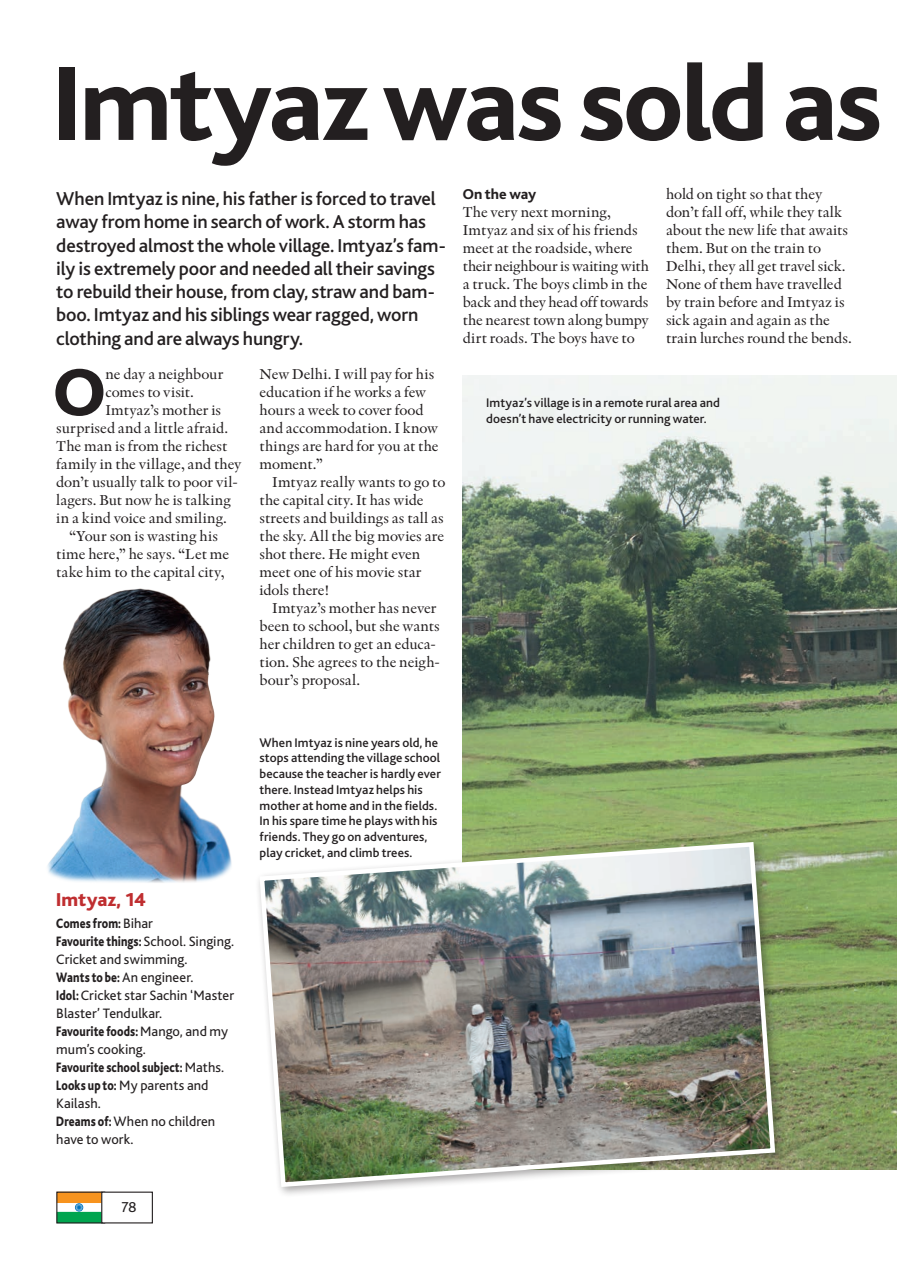
<style>
.page{position:relative;width:897px;height:1262px;background:#fff}
.page>*{position:absolute;margin:0;border:0;box-sizing:border-box;transform-origin:0 0}
.t1{font:800 109.5px "Bliss";letter-spacing:-.025em;color:#231f20}
.t2{font:800 69.9px "Bliss";color:#231f20}
.t3{font:500 19.5px/23.2px "Bliss";letter-spacing:-.005em;color:#231f20}
.t4{font:800 19.5px "Bliss";color:#bf2e30}
.t5{font:15px/18px "Indigo";letter-spacing:-.005em;color:#231f20}
.t6{font:800 15px "Bliss";letter-spacing:.005em;color:#231f20}
.t7{font:15px "Bliss";color:#231f20}
.t8{font:14.25px/18px "Bliss";letter-spacing:.005em;color:#231f20}
.t9{font:500 13.05px/15.8px "Bliss";letter-spacing:.005em;color:#231f20}
.s1{font-weight:800}
</style>
<div class="page">
<div style="left:57px;top:1192px;width:44px;height:10px;background:#f7931d"></div>
<div style="left:57px;top:1192px;width:44px;height:11px;border:1px solid #f7931d"></div>
<div style="left:57px;top:1212px;width:44px;height:11px;background:#00a54f"></div>
<svg style="left:75px;top:1203px;width:8px;height:9px"></svg>
<svg style="left:76px;top:1204px;width:7px;height:7px"></svg>
<div style="left:56px;top:1192px;width:49px;height:31px;border:1px solid #231f20"></div>
<div style="left:102px;top:1192px;width:50px;height:31px;background:#fff"></div>
<div style="left:101px;top:1192px;width:52px;height:31px;border:1px solid #231f20"></div>
<img style="left:462px;top:375px;width:434px;height:794px">
<div style="left:255px;top:837px;width:530px;height:360px;background:#231f20;opacity:.4"></div>
<img style="left:257px;top:840px;width:520px;height:349px">
<img style="left:47px;top:588px;width:185px;height:295px">
<h1 class="t1" style="left:53px;top:47px;width:830px">Imtyaz was sold as</h1>
<p class="t3" style="left:56px;top:187px;width:391px">When Imtyaz is nine, his father is forced to travel away from home in search of work. A storm has destroyed almost the whole village. Imtyaz’s fam&shy;ily is extremely poor and needed all their savings to rebuild their house, from clay, straw and bam&shy;boo. Imtyaz and his siblings wear ragged, worn clothing and are always hungry.</p>
<h2 class="t2" style="left:53px;top:356px;width:54px">O</h2>
<p class="t5" style="left:105px;top:365px;width:119px">ne day a neighbour</p>
<p class="t5" style="left:105px;top:383px;width:90px">comes to visit.</p>
<p class="t5" style="left:105px;top:401px;width:117px">Imtyaz’s mother is</p>
<p class="t5" style="left:56px;top:419px;width:173px">surprised and a little afraid.</p>
<p class="t5" style="left:56px;top:437px;width:173px">The man is from the richest</p>
<p class="t5" style="left:56px;top:455px;width:187px">family in the village, and they</p>
<p class="t5" style="left:56px;top:473px;width:183px">don’t usually talk to poor vil-</p>
<p class="t5" style="left:56px;top:491px;width:176px">lagers. But now he is talking</p>
<p class="t5" style="left:56px;top:509px;width:172px">in a kind voice and smiling.</p>
<p class="t5" style="left:69px;top:527px;width:150px">“Your son is wasting his</p>
<p class="t5" style="left:56px;top:545px;width:174px">time here,” he says. “Let me</p>
<p class="t5" style="left:56px;top:563px;width:170px">take him to the capital city,</p>
<p class="t5" style="left:259px;top:365px;width:181px">New Delhi. I will pay for his education if he works a few hours a week to cover food and accommodation. I know things are hard for you at the moment.”</p>
<p class="t5" style="left:259px;top:473px;width:187px;text-indent:13px">Imtyaz really wants to go to the capital city. It has wide streets and buildings as tall as the sky. All the big movies are shot there. He might even meet one of his movie star idols there!</p>
<p class="t5" style="left:259px;top:599px;width:182px;text-indent:13px">Imtyaz’s mother has never been to school, but she wants her children to get an educa&shy;tion. She agrees to the neigh&shy;bour’s proposal.</p>
<p class="t6" style="left:462px;top:187px;width:75px">On the way</p>
<p class="t5" style="left:462px;top:203px;width:188px">The very next morning,<br>Imtyaz and six of his friends meet at the roadside, where their neighbour is waiting with a truck. The boys climb in the back and they head off towards the nearest town along bumpy dirt roads. The boys have to</p>
<p class="t5" style="left:665px;top:185px;width:187px">hold on tight so that they don’t fall off, while they talk about the new life that awaits them. But on the train to<br>Delhi, they all get travel sick.<br>None of them have travelled by train before and Imtyaz is sick again and again as the train lurches round the bends.</p>
<p class="t9" style="left:486px;top:395px;width:235px">Imtyaz’s village is in a remote rural area and doesn’t have electricity or running water.</p>
<h3 class="t4" style="left:56px;top:890px;width:91px">Imtyaz, 14</h3>
<p class="t8" style="left:56px;top:915px;width:179px"><span class="s1">Comes from:</span> Bihar<br><span class="s1">Favourite things:</span> School. Singing.<br>Cricket and swimming.<br><span class="s1">Wants to be:</span> An engineer.<br><span class="s1">Idol:</span> Cricket star Sachin ‘Master<br>Blaster’ Tendulkar.<br><span class="s1">Favourite foods:</span> Mango, and my mum’s cooking.<br><span class="s1">Favourite school subject:</span> Maths.<br><span class="s1">Looks up to:</span> My parents and<br>Kailash.<br><span class="s1">Dreams of:</span> When no children have to work.</p>
<p class="t9" style="left:259px;top:735px;width:183px">When Imtyaz is nine years old, he stops attending the village school because the teacher is hardly ever there. Instead Imtyaz helps his mother at home and in the fields.<br>In his spare time he plays with his friends. They go on adventures, play cricket, and climb trees.</p>
<p class="t7" style="left:121px;top:1199px;width:17px">78</p>
</div>
